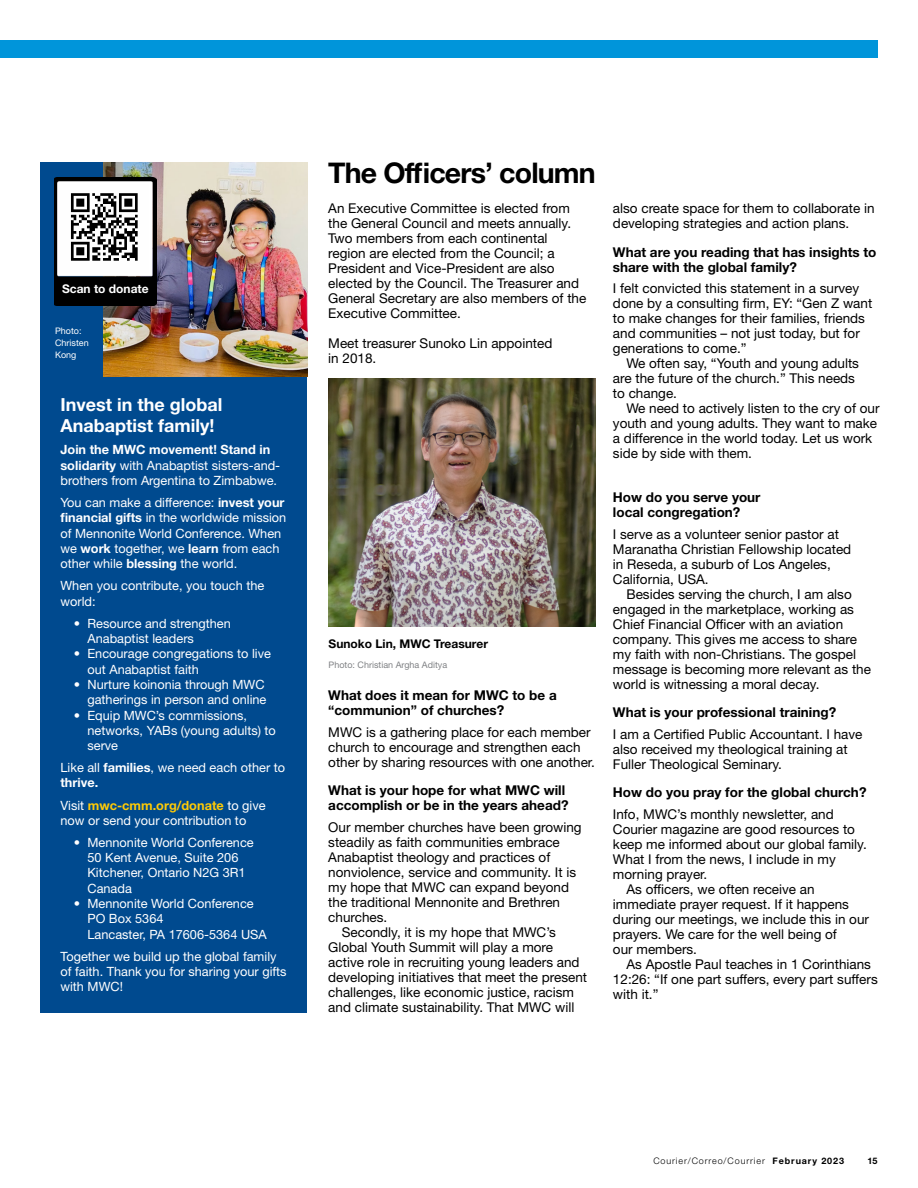
<style>
.page{position:relative;width:918px;height:1188px;background:#fff}
.page>*{position:absolute;margin:0;border:0;box-sizing:border-box;transform-origin:0 0}
.t1{font:700 28.5px "Helvetica Neue LT Std";letter-spacing:-.03em;color:#000}
.t2{font:700 18px/21.6px "Helvetica Neue LT Std";color:#fff}
.t3{font:13.5px/15px "Helvetica Neue LT Std";color:#000}
.t4{font:700 13.5px/15px "Helvetica Neue LT Std";color:#000}
.t5{font:12.75px/15.3px "Helvetica Neue LT Std";color:#fff}
.t6{font:700 12px "Helvetica Neue LT Std";color:#000}
.t7{font:700 12px "Helvetica Neue LT Std";color:#fff}
.t8{font:300 9px "Helvetica Neue LT Std";letter-spacing:.1em;color:#000}
.t9{font:9px "Helvetica Neue LT Std";color:#808285}
.t10{font:9px/12px "Helvetica Neue LT Std";color:#fff}
.t11{font:700 9px "Helvetica Neue LT Std";color:#000}
.s1{font-weight:700}
.s2{font-weight:700;color:#ffcb05}
</style>
<div class="page">
<img style="left:328px;top:378px;width:267px;height:249px">
<div style="left:40px;top:162px;width:267px;height:851px;background:#004a8f"></div>
<img style="left:104px;top:162px;width:204px;height:215px">
<img style="left:54px;top:178px;width:102px;height:127px">
<img style="left:60px;top:184px;width:89px;height:88px">
<div style="left:55px;top:280px;width:100px;height:19px;background:#000"></div>
<div style="left:0;top:40px;width:878px;height:18px;background:#0095da"></div>
<p class="t7" style="left:62px;top:282px;width:88px">Scan to donate</p>
<p class="t10" style="left:55px;top:324px;width:35px">Photo:<br>Christen<br>Kong</p>
<h2 class="t2" style="left:60px;top:393px;width:163px">Invest in the global<br>Anabaptist family!</h2>
<p class="t5" style="left:60px;top:442px;width:221px"><span class="s1">Join the MWC movement! Stand in solidarity</span> with Anabaptist sisters-and&shy;brothers from Argentina to Zimbabwe.</p>
<p class="t5" style="left:60px;top:495px;width:227px">You can make a difference: <span class="s1">invest your financial gifts</span> in the worldwide mission of Mennonite World Conference. When we <span class="s1">work</span> together, we <span class="s1">learn</span> from each other while <span class="s1">blessing</span> the world.</p>
<p class="t5" style="left:60px;top:578px;width:205px">When you contribute, you touch the world:</p>
<p class="t5" style="left:87px;top:615px;width:145px;text-indent:-14px">• Resource and strengthen<br>Anabaptist leaders</p>
<p class="t5" style="left:87px;top:646px;width:185px;text-indent:-14px">• Encourage congregations to live out Anabaptist faith</p>
<p class="t5" style="left:74px;top:677px;width:194px;text-align:right">• Nurture koinonia through MWC gatherings in person and online</p>
<p class="t5" style="left:87px;top:707px;width:190px;text-indent:-14px">• Equip MWC’s commissions, networks, YABs (young adults) to serve</p>
<p class="t5" style="left:60px;top:760px;width:226px">Like all <span class="s1">families</span>, we need each other to <span class="s1">thrive.</span></p>
<p class="t5" style="left:60px;top:797px;width:207px">Visit <span class="s2">mwc-cmm.org/donate</span> to give now or send your contribution to</p>
<p class="t5" style="left:87px;top:834px;width:168px;text-indent:-14px">• Mennonite World Conference<br>50 Kent Avenue, Suite 206<br>Kitchener, Ontario N2G 3R1<br>Canada</p>
<p class="t5" style="left:87px;top:896px;width:181px;text-indent:-14px">• Mennonite World Conference<br>PO Box 5364<br>Lancaster, PA 17606-5364 USA</p>
<p class="t5" style="left:60px;top:948px;width:228px">Together we build up the global family of faith. Thank you for sharing your gifts with MWC!</p>
<h1 class="t1" style="left:328px;top:155px;width:269px">The Officers’ column</h1>
<p class="t3" style="left:328px;top:201px;width:260px">An Executive Committee is elected from the General Council and meets annually.<br>Two members from each continental region are elected from the Council; a President and Vice-President are also elected by the Council. The Treasurer and General Secretary are also members of the Executive Committee.</p>
<p class="t3" style="left:328px;top:336px;width:226px">Meet treasurer Sunoko Lin appointed in 2018.</p>
<p class="t6" style="left:329px;top:637px;width:161px">Sunoko Lin, MWC Treasurer</p>
<p class="t9" style="left:329px;top:660px;width:120px">Photo: Christian Argha Aditya</p>
<p class="t4" style="left:328px;top:687px;width:230px">What does it mean for MWC to be a “communion” of churches?</p>
<p class="t3" style="left:328px;top:724px;width:268px">MWC is a gathering place for each member church to encourage and strengthen each other by sharing resources with one another.</p>
<p class="t4" style="left:328px;top:783px;width:242px">What is your hope for what MWC will accomplish or be in the years ahead?</p>
<p class="t3" style="left:328px;top:819px;width:255px">Our member churches have been growing</p>
<p class="t3" style="left:328px;top:834px;width:233px">steadily as faith communities embrace</p>
<p class="t3" style="left:328px;top:849px;width:224px">Anabaptist theology and practices of</p>
<p class="t3" style="left:328px;top:864px;width:249px">nonviolence, service and community. It is</p>
<p class="t3" style="left:328px;top:879px;width:242px">my hope that MWC can expand beyond</p>
<p class="t3" style="left:328px;top:894px;width:233px">the traditional Mennonite and Brethren</p>
<p class="t3" style="left:328px;top:909px;width:61px">churches.</p>
<p class="t3" style="left:342px;top:924px;width:216px">Secondly, it is my hope that MWC’s</p>
<p class="t3" style="left:328px;top:939px;width:226px">Global Youth Summit will play a more</p>
<p class="t3" style="left:328px;top:954px;width:253px">active role in recruiting young leaders and</p>
<p class="t3" style="left:328px;top:969px;width:260px">developing initiatives that meet the present</p>
<p class="t3" style="left:328px;top:984px;width:247px">challenges, like economic justice, racism</p>
<p class="t3" style="left:328px;top:999px;width:248px">and climate sustainability. That MWC will</p>
<p class="t3" style="left:613px;top:201px;width:263px">also create space for them to collaborate in developing strategies and action plans.</p>
<p class="t4" style="left:613px;top:244px;width:265px">What are you reading that has insights to share with the global family?</p>
<p class="t3" style="left:613px;top:281px;width:261px">I felt convicted this statement in a survey done by a consulting firm, EY: “Gen Z want to make changes for their families, friends and communities – not just today, but for generations to come.”</p>
<p class="t3" style="left:613px;top:356px;width:248px;text-indent:14px">We often say, “Youth and young adults are the future of the church.” This needs to change.</p>
<p class="t3" style="left:613px;top:401px;width:268px;text-indent:14px">We need to actively listen to the cry of our youth and young adults. They want to make a difference in the world today. Let us work side by side with them.</p>
<p class="t4" style="left:613px;top:489px;width:149px">How do you serve your local congregation?</p>
<p class="t3" style="left:613px;top:526px;width:240px">I serve as a volunteer senior pastor at<br>Maranatha Christian Fellowship located in Reseda, a suburb of Los Angeles,<br>California, USA.</p>
<p class="t3" style="left:613px;top:586px;width:260px;text-indent:14px">Besides serving the church, I am also engaged in the marketplace, working as Chief Financial Officer with an aviation company. This gives me access to share my faith with non-Christians. The gospel message is becoming more relevant as the world is witnessing a moral decay.</p>
<p class="t4" style="left:613px;top:705px;width:225px">What is your professional training?</p>
<p class="t3" style="left:613px;top:726px;width:251px">I am a Certified Public Accountant. I have also received my theological training at<br>Fuller Theological Seminary.</p>
<p class="t4" style="left:613px;top:785px;width:255px">How do you pray for the global church?</p>
<p class="t3" style="left:613px;top:807px;width:222px">Info, MWC’s monthly newsletter, and</p>
<p class="t3" style="left:613px;top:822px;width:244px">Courier magazine are good resources to</p>
<p class="t3" style="left:613px;top:837px;width:255px">keep me informed about our global family.</p>
<p class="t3" style="left:613px;top:852px;width:224px">What I from the news, I include in my</p>
<p class="t3" style="left:613px;top:867px;width:96px">morning prayer.</p>
<p class="t3" style="left:626px;top:882px;width:190px">As officers, we often receive an</p>
<p class="t3" style="left:613px;top:897px;width:238px">immediate prayer request. If it happens</p>
<p class="t3" style="left:613px;top:912px;width:258px">during our meetings, we include this in our</p>
<p class="t3" style="left:613px;top:927px;width:225px">prayers. We care for the well being of</p>
<p class="t3" style="left:613px;top:942px;width:86px">our members.</p>
<p class="t3" style="left:626px;top:957px;width:246px">As Apostle Paul teaches in 1 Corinthians</p>
<p class="t3" style="left:613px;top:972px;width:266px">12:26: “If one part suffers, every part suffers</p>
<p class="t3" style="left:613px;top:987px;width:47px">with it.”</p>
<p class="t8" style="left:653px;top:1155px;width:192px">Courier/Correo/Courrier <span class="s1">February 2023</span></p>
<p class="t11" style="left:867px;top:1155px;width:12px">15</p>
</div>
